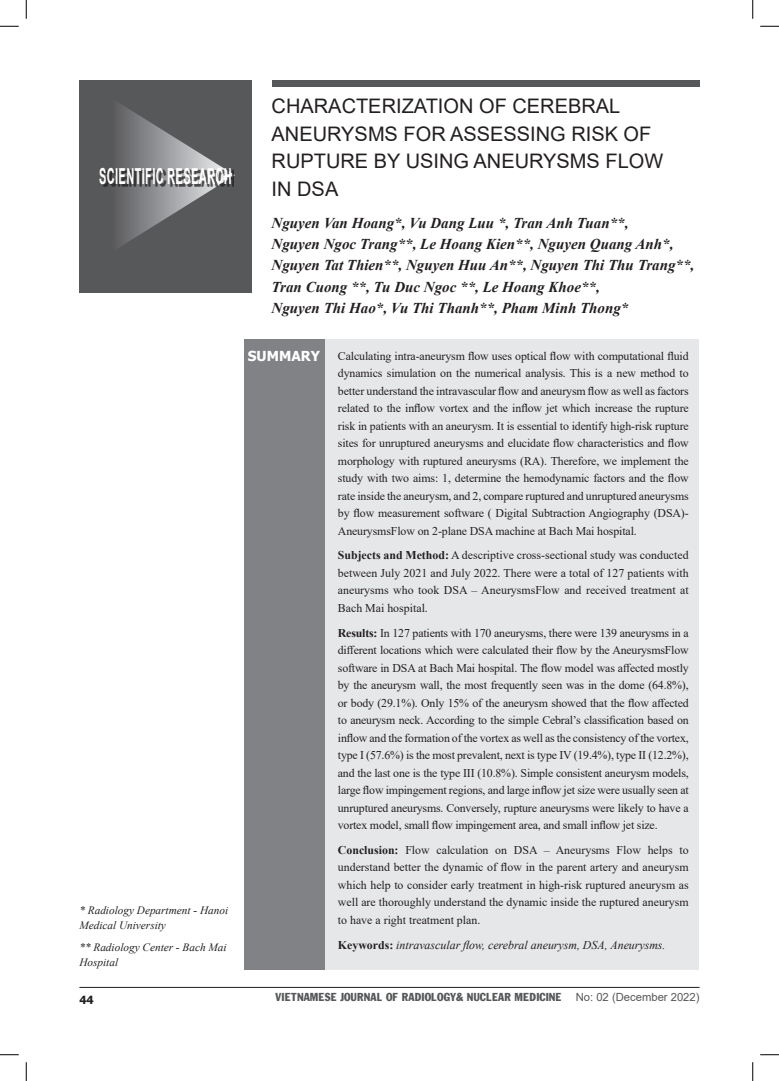
<style>
.page{position:relative;width:779px;height:1081px;background:#fff}
.page>*{position:absolute;margin:0;border:0;box-sizing:border-box;transform-origin:0 0}
.t1{font:700 22px "Arial";letter-spacing:.035em;color:#fff;scale:.5 1}
.t2{font:20px/27.5px "Arial";color:#231f20}
.t3{font:italic 700 15px/21.2px "Times New Roman";color:#231f20}
.t4{font:700 13.75px "Tahoma";color:#fff}
.t5{font:11.88px/17.5px "Times New Roman";letter-spacing:-.005em;color:#231f20;text-align:justify}
.t6{font:italic 11.88px "Times New Roman";color:#231f20}
.chuthichtacgia{font:italic 11.25px/15px "Times New Roman";color:#231f20}
.t7{font:11.25px "VNI Franko";color:#57585a}
.t8{font:700 11.25px "Tahoma";color:#231f20}
.s1{font-weight:700}
.s2{font-weight:700;font-style:normal}
.s3{font-family:"Arial"}
</style>
<div class="page">
<div style="left:79px;top:81px;width:173px;height:212px;background:#57585a"></div>
<svg style="left:118px;top:103px;width:117px;height:144px"></svg>
<div style="left:101px;top:169px;width:133px;height:18px;background:#231f20;opacity:.75"></div>
<div style="left:272px;top:81px;width:427px;height:6px;background:#57585a"></div>
<div style="left:245px;top:339px;width:454px;height:630px;background:#e6e7e9"></div>
<div style="left:245px;top:339px;width:80px;height:630px;background:#808285"></div>
<hr style="left:79px;top:986px;width:620px;height:1px;background:#231f20">
<svg style="left:0;top:25px;width:19px;height:2px"></svg>
<svg style="left:760px;top:25px;width:19px;height:2px"></svg>
<svg style="left:0;top:1054px;width:19px;height:1px"></svg>
<svg style="left:760px;top:1054px;width:19px;height:1px"></svg>
<svg style="left:25px;top:0;width:2px;height:19px"></svg>
<svg style="left:25px;top:1062px;width:2px;height:18px"></svg>
<svg style="left:752px;top:0;width:1px;height:19px"></svg>
<svg style="left:752px;top:1062px;width:1px;height:18px"></svg>
<p class="t1" style="left:99px;top:161px;width:267px">SCIENTIFIC RESEARCH</p>
<p class="chuthichtacgia" style="left:79px;top:902px;width:150px">* Radiology Department - Hanoi<br>Medical University</p>
<p class="chuthichtacgia" style="left:79px;top:939px;width:149px">** Radiology Center - Bach Mai<br>Hospital</p>
<p class="t8" style="left:79px;top:991px;width:16px">44</p>
<p class="t2" style="left:272px;top:92px;width:393px">CHARACTERIZATION OF CEREBRAL<br>ANEURYSMS FOR ASSESSING RISK OF<br>RUPTURE BY USING ANEURYSMS FLOW</p>
<p class="t2" style="left:272px;top:175px;width:68px">IN DSA</p>
<p class="t3" style="left:272px;top:212px;width:358px">Nguyen Van Hoang*, Vu Dang Luu *, Tran Anh Tuan**,</p>
<p class="t3" style="left:272px;top:233px;width:424px">Nguyen Ngoc Trang**, Le Hoang Kien**, Nguyen Quang Anh*,<br>Nguyen Tat Thien**, Nguyen Huu An**, Nguyen Thi Thu Trang**,<br>Tran Cuong **, Tu Duc Ngoc **, Le Hoang Khoe**,</p>
<p class="t3" style="left:272px;top:297px;width:358px">Nguyen Thi Hao*, Vu Thi Thanh**, Pham Minh Thong*</p>
<p class="t5" style="left:338px;top:346px;width:352px">Calculating intra-aneurysm flow uses optical flow with computational fluid dynamics simulation on the numerical analysis. This is a new method to better understand the intravascular flow and aneurysm flow as well as factors related to the inflow vortex and the inflow jet which increase the rupture risk in patients with an aneurysm. It is essential to identify high-risk rupture sites for unruptured aneurysms and elucidate flow characteristics and flow morphology with ruptured aneurysms (RA). Therefore, we implement the study with two aims: 1, determine the hemodynamic factors and the flow rate inside the aneurysm, and 2, compare ruptured and unruptured aneurysms by flow measurement software ( Digital Subtraction Angiography (DSA)- AneurysmsFlow on 2-plane DSA machine at Bach Mai hospital.</p>
<p class="t5" style="left:338px;top:546px;width:352px"><span class="s1">Subjects and Method:</span> A descriptive cross-sectional study was conducted between July 2021 and July 2022. There were a total of 127 patients with aneurysms who took DSA – AneurysmsFlow and received treatment at Bach Mai hospital.</p>
<p class="t5" style="left:338px;top:623px;width:352px"><span class="s1">Results:</span> In 127 patients with 170 aneurysms, there were 139 aneurysms in a different locations which were calculated their flow by the AneurysmsFlow software in DSA at Bach Mai hospital. The flow model was affected mostly by the aneurysm wall, the most frequently seen was in the dome (64.8%), or body (29.1%). Only 15% of the aneurysm showed that the flow affected to aneurysm neck. According to the simple Cebral’s classification based on inflow and the formation of the vortex as well as the consistency of the vortex, type I (57.6%) is the most prevalent, next is type IV (19.4%), type II (12.2%), and the last one is the type III (10.8%). Simple consistent aneurysm models, large flow impingement regions, and large inflow jet size were usually seen at unruptured aneurysms. Conversely, rupture aneurysms were likely to have a vortex model, small flow impingement area, and small inflow jet size.</p>
<p class="t5" style="left:338px;top:840px;width:352px"><span class="s1">Conclusion:</span> Flow calculation on DSA – Aneurysms Flow helps to understand better the dynamic of flow in the parent artery and aneurysm which help to consider early treatment in high-risk ruptured aneurysm as well are thoroughly understand the dynamic inside the ruptured aneurysm to have a right treatment plan.</p>
<p class="t6" style="left:338px;top:936px;width:329px"><span class="s2">Keywords:</span> intravascular flow, cerebral aneurysm, DSA, Aneurysms.</p>
<p class="t4" style="left:248px;top:346px;width:74px">SUMMARY</p>
<p class="t7" style="left:275px;top:988px;width:426px">VIETNAMESE JOURNAL OF RADIOLOGY&amp; NUCLEAR MEDICINE <span class="s3">No: 02 (December 2022)</span></p>
</div>
